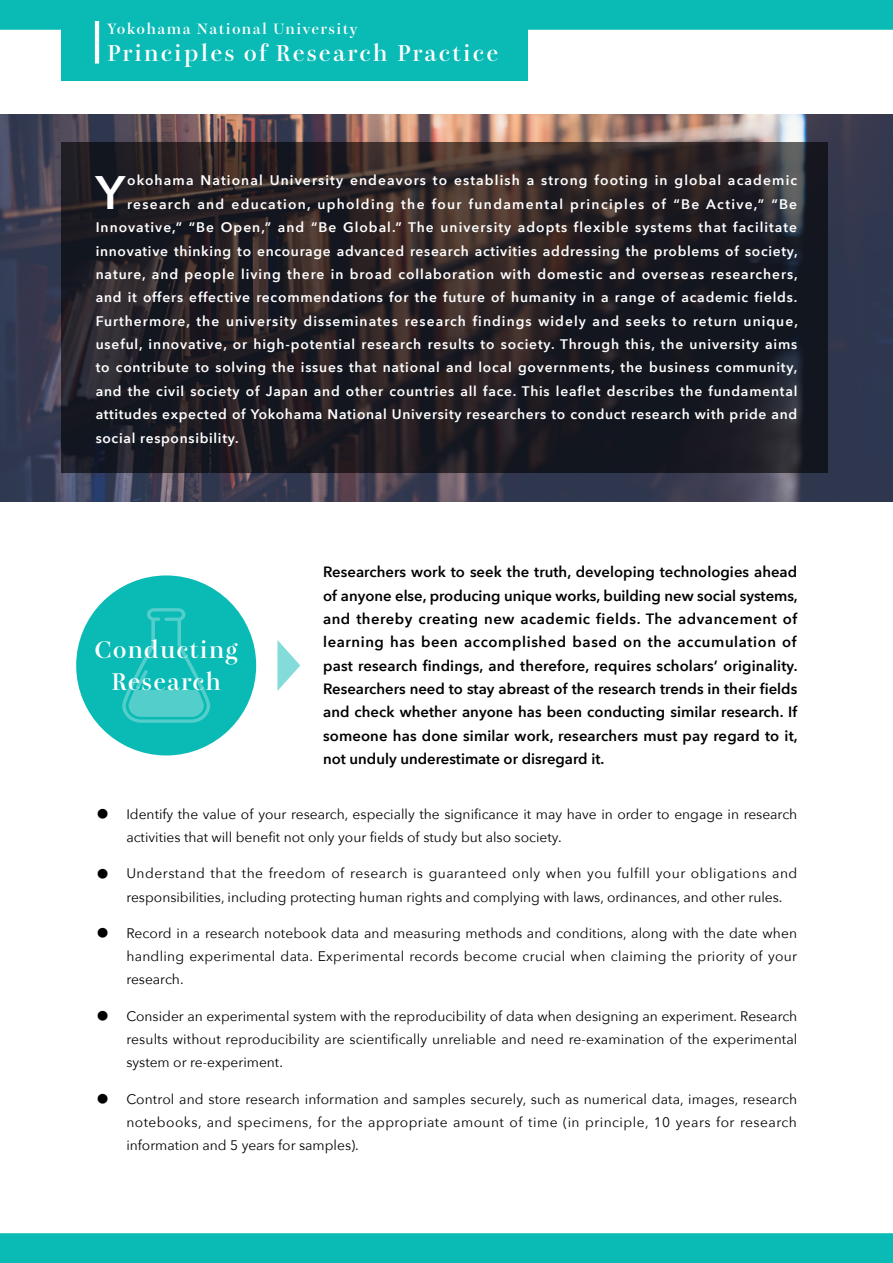
<style>
.page{position:relative;width:893px;height:1263px;background:#fff}
.page>*{position:absolute;margin:0;border:0;box-sizing:border-box;transform-origin:0 0}
.t1{font:600 46.8px "Avenir Next";color:#fff}
.t2{font:22.35px/32px "Toppan Bunkyu Midashi Min Std N EB";letter-spacing:.05em;color:#fff;text-align:center}
.t3{font:21.3px "Toppan Bunkyu Midashi Min Std N EB";letter-spacing:.1em;color:#fff}
.t4{font:600 14.85px/23.4px "Avenir Next";color:#000;text-align:justify}
.t5{font:13.8px/23.4px "Avenir Next";color:#000;text-align:justify}
.t6{font:600 13.8px "Avenir Next";letter-spacing:.06em;color:#fff}
.t7{font:600 13.8px "Avenir Next";letter-spacing:.08em;color:#fff}
.t8{font:600 13.8px "Avenir Next";letter-spacing:.095em;color:#fff}
.t9{font:13.8px "Toppan Bunkyu Midashi Min Std N EB";letter-spacing:.1em;color:#fff}
.t10{font:13.8px "Toppan Bunkyu Midashi Min Std N EB";color:#000}
</style>
<div class="page">
<div style="left:0;top:0;width:893px;height:30px;background:#0abab5"></div>
<div style="left:76px;top:575px;width:180px;height:180px;background:#0abab5;border-radius:50%"></div>
<svg style="left:122px;top:608px;width:88px;height:115px"></svg>
<div style="left:61px;top:0;width:466px;height:81px;background:#0abab5"></div>
<img style="left:0;top:115px;width:893px;height:386px">
<svg style="left:61px;top:143px;width:766px;height:330px;background:#242024"></svg>
<div style="left:0;top:1233px;width:893px;height:30px;background:#0abab5"></div>
<hr style="left:95px;top:21px;width:4px;height:43px;background:#fff">
<svg style="left:277px;top:640px;width:23px;height:51px"></svg>
<p class="t9" style="left:107px;top:18px;width:252px">Yokohama National University</p>
<h3 class="t3" style="left:107px;top:37px;width:393px">Principles of Research Practice</h3>
<h1 class="t1" style="left:96px;top:152px;width:31px">Y</h1>
<p class="t7" style="left:127px;top:169px;width:672px">okohama National University endeavors to establish a strong footing in global academic</p>
<p class="t8" style="left:127px;top:192px;width:672px">research and education, upholding the four fundamental principles of “Be Active,” “Be</p>
<p class="t6" style="left:96px;top:215px;width:703px">Innovative,” “Be Open,” and “Be Global.” The university adopts flexible systems that facilitate</p>
<p class="t6" style="left:96px;top:239px;width:704px">innovative thinking to encourage advanced research activities addressing the problems of society,</p>
<p class="t6" style="left:96px;top:262px;width:703px">nature, and people living there in broad collaboration with domestic and overseas researchers,</p>
<p class="t6" style="left:96px;top:286px;width:703px">and it offers effective recommendations for the future of humanity in a range of academic fields.</p>
<p class="t6" style="left:96px;top:309px;width:704px">Furthermore, the university disseminates research findings widely and seeks to return unique,</p>
<p class="t6" style="left:96px;top:332px;width:703px">useful, innovative, or high-potential research results to society. Through this, the university aims</p>
<p class="t6" style="left:96px;top:356px;width:703px">to contribute to solving the issues that national and local governments, the business community,</p>
<p class="t6" style="left:96px;top:379px;width:703px">and the civil society of Japan and other countries all face. This leaflet describes the fundamental</p>
<p class="t6" style="left:96px;top:403px;width:703px">attitudes expected of Yokohama National University researchers to conduct research with pride and</p>
<p class="t6" style="left:96px;top:426px;width:144px">social responsibility.</p>
<h2 class="t2" style="left:95px;top:633px;width:145px">Conducting<br>Research</h2>
<p class="t4" style="left:323px;top:560px;width:476px">Researchers work to seek the truth, developing technologies ahead of anyone else, producing unique works, building new social systems, and thereby creating new academic fields. The advancement of learning has been accomplished based on the accumulation of past research findings, and therefore, requires scholars’ originality.<br>Researchers need to stay abreast of the research trends in their fields and check whether anyone has been conducting similar research. If someone has done similar work, researchers must pay regard to it, not unduly underestimate or disregard it.</p>
<p class="t10" style="left:96px;top:803px;width:15px">●</p>
<p class="t10" style="left:96px;top:863px;width:15px">●</p>
<p class="t10" style="left:96px;top:922px;width:15px">●</p>
<p class="t10" style="left:96px;top:1005px;width:15px">●</p>
<p class="t10" style="left:96px;top:1088px;width:15px">●</p>
<p class="t5" style="left:126px;top:801px;width:672px">Identify the value of your research, especially the significance it may have in order to engage in research activities that will benefit not only your fields of study but also society.</p>
<p class="t5" style="left:126px;top:861px;width:672px">Understand that the freedom of research is guaranteed only when you fulfill your obligations and responsibilities, including protecting human rights and complying with laws, ordinances, and other rules.</p>
<p class="t5" style="left:126px;top:921px;width:672px">Record in a research notebook data and measuring methods and conditions, along with the date when handling experimental data. Experimental records become crucial when claiming the priority of your research.</p>
<p class="t5" style="left:126px;top:1003px;width:672px">Consider an experimental system with the reproducibility of data when designing an experiment. Research results without reproducibility are scientifically unreliable and need re-examination of the experimental system or re-experiment.</p>
<p class="t5" style="left:126px;top:1086px;width:672px">Control and store research information and samples securely, such as numerical data, images, research notebooks, and specimens, for the appropriate amount of time (in principle, 10 years for research information and 5 years for samples).</p>
</div>
